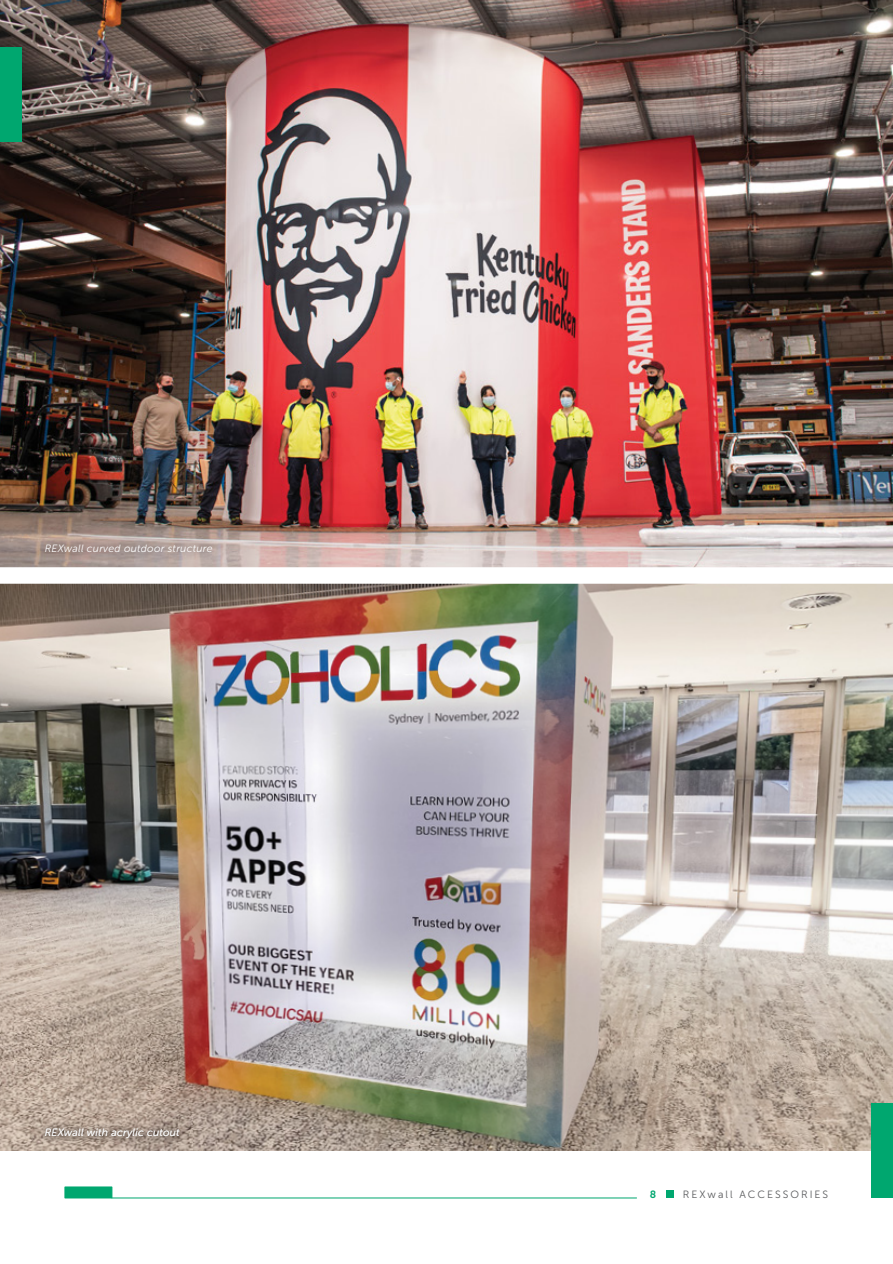
<style>
.page{position:relative;width:893px;height:1264px;background:#fff}
.page>*{position:absolute;margin:0;border:0;box-sizing:border-box;transform-origin:0 0}
.t1{font:italic 10.5px "Museo Sans 300";letter-spacing:.02em;color:#fff}
.t2{font:10.5px "Museo Sans 300";letter-spacing:.19em;color:#58595b}
.t3{font:10.5px "Museo Sans 700";color:#00a76f}
</style>
<div class="page">
<img style="left:0;top:583px;width:893px;height:567px">
<img style="left:0;top:0;width:893px;height:567px">
<img style="left:32px;top:529px;width:193px;height:37px">
<img style="left:32px;top:1113px;width:161px;height:38px">
<div style="left:871px;top:1103px;width:22px;height:94px;background:#00a76f"></div>
<div style="left:0;top:47px;width:22px;height:94px;background:#00a76f"></div>
<hr style="left:112px;top:1197px;width:525px;height:1px;background:#00a76f">
<div style="left:65px;top:1186px;width:47px;height:12px;background:#00a76f;border:1px solid #00a76f"></div>
<div style="left:666px;top:1190px;width:7px;height:7px;background:#00a76f"></div>
<p class="t1" style="left:45px;top:542px;width:169px">REXwall curved outdoor structure</p>
<p class="t1" style="left:45px;top:1126px;width:136px">REXwall with acrylic cutout</p>
<p class="t3" style="left:650px;top:1188px;width:8px">8</p>
<p class="t2" style="left:683px;top:1188px;width:147px">REXwall ACCESSORIES</p>
</div>
